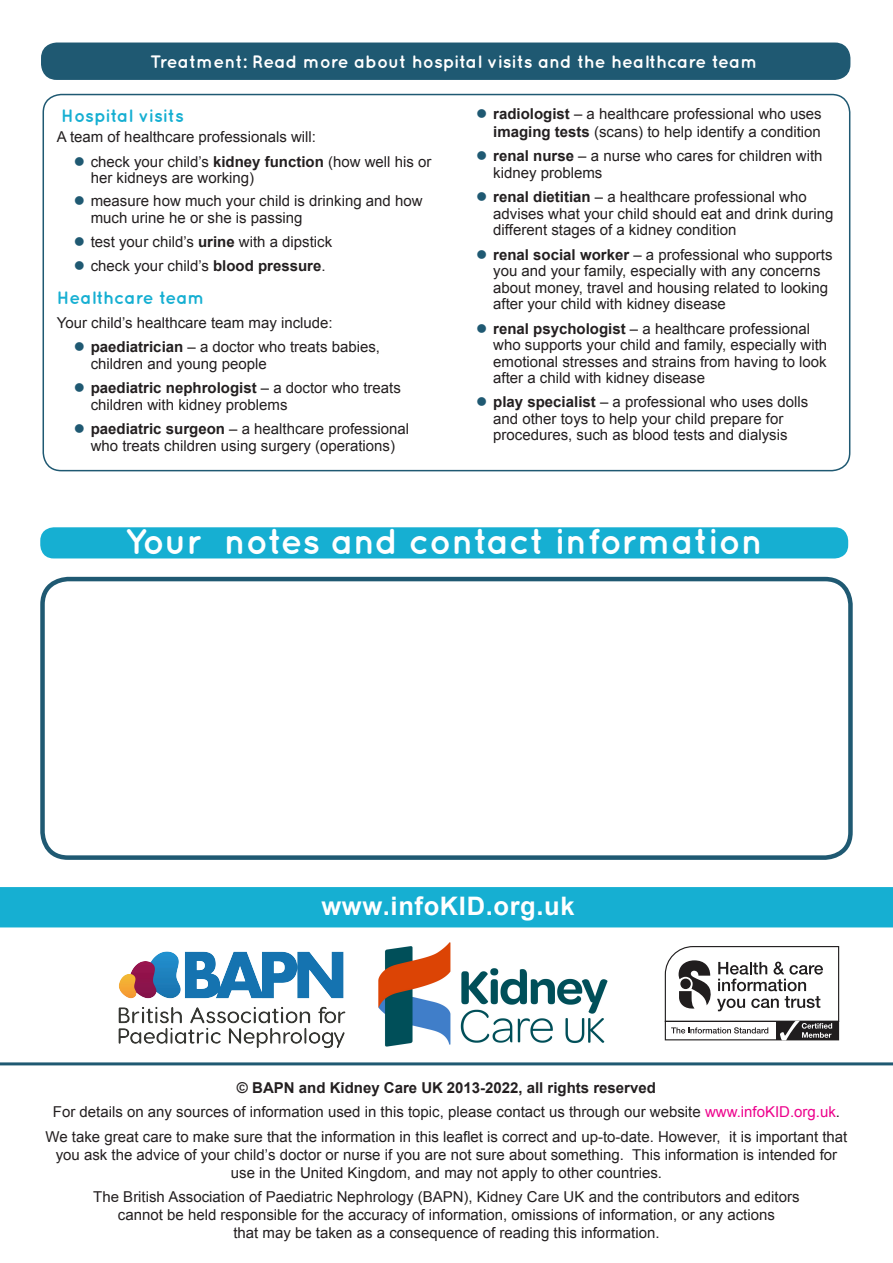
<style>
.page{position:relative;width:893px;height:1263px;background:#fff}
.page>*{position:absolute;margin:0;border:0;box-sizing:border-box;transform-origin:0 0}
.Section_heading{font:700 36px "Quicksand";color:#fff}
.t1{font:700 25.5px "Arial";letter-spacing:.025em;color:#fff}
.Read_more_heading{font:700 18px "Quicksand";color:#fff}
.Read_more_subheading{font:700 18px "Quicksand";color:#16afd2}
.Body_text{font:15px/16.5px "Arial";color:#231f20}
.Read_more_body{font:15px "Arial";color:#231f20}
.s1{font-weight:700}
.s2{color:#ed028c}
</style>
<div class="page">
<div style="left:40px;top:577px;width:813px;height:283px;border:4px solid #1f5972;border-radius:26px"></div>
<div style="left:40px;top:527px;width:808px;height:31px;background:#16afd2;border-radius:13px"></div>
<hr style="left:0;top:1062px;width:893px;height:3px;background:#1f5972">
<div style="left:0;top:887px;width:893px;height:40px;background:#16afd2"></div>
<svg style="left:665px;top:946px;width:174px;height:94px"></svg>
<div style="left:43px;top:94px;width:807px;height:377px;border:2px solid #1f5972;border-radius:18px"></div>
<div style="left:42px;top:43px;width:808px;height:36px;background:#1f5972;border-radius:15px"></div>
<div style="left:41px;top:43px;width:809px;height:37px;border:2px solid #1f5972;border-radius:15px"></div>
<img style="left:378px;top:942px;width:229px;height:105px">
<img style="left:118px;top:951px;width:228px;height:98px">
<p class="Read_more_heading" style="left:150px;top:51px;width:609px">Treatment: Read more about hospital visits and the healthcare team</p>
<p class="Read_more_subheading" style="left:61px;top:104px;width:124px">Hospital visits</p>
<p class="Read_more_body" style="left:57px;top:127px;width:261px">A team of healthcare professionals will:</p>
<p class="Body_text" style="left:91px;top:153px;width:342px">check your child’s <span class="s1">kidney function</span> (how well his or her kidneys are working)</p>
<p class="Body_text" style="left:91px;top:193px;width:333px">measure how much your child is drinking and how much urine he or she is passing</p>
<p class="Body_text" style="left:91px;top:234px;width:243px">test your child’s <span class="s1">urine</span> with a dipstick</p>
<p class="Body_text" style="left:91px;top:258px;width:236px">check your child’s <span class="s1">blood pressure</span>.</p>
<p class="Read_more_subheading" style="left:57px;top:286px;width:149px">Healthcare team</p>
<p class="Body_text" style="left:57px;top:315px;width:277px">Your child’s healthcare team may include:</p>
<p class="Body_text" style="left:91px;top:339px;width:291px"><span class="s1">paediatrician</span> – a doctor who treats babies, children and young people</p>
<p class="Body_text" style="left:91px;top:380px;width:312px"><span class="s1">paediatric nephrologist</span> – a doctor who treats children with kidney problems</p>
<p class="Body_text" style="left:91px;top:421px;width:320px"><span class="s1">paediatric surgeon</span> – a healthcare professional who treats children using surgery (operations)</p>
<p class="Body_text" style="left:493px;top:105px;width:330px;line-height:18px"><span class="s1">radiologist</span> – a healthcare professional who uses <span class="s1">imaging tests</span> (scans) to help identify a condition</p>
<p class="Body_text" style="left:493px;top:148px;width:331px"><span class="s1">renal nurse</span> – a nurse who cares for children with kidney problems</p>
<p class="Body_text" style="left:493px;top:189px;width:342px"><span class="s1">renal dietitian</span> – a healthcare professional who advises what your child should eat and drink during different stages of a kidney condition</p>
<p class="Body_text" style="left:493px;top:246px;width:341px"><span class="s1">renal social worker</span> – a professional who supports you and your family, especially with any concerns about money, travel and housing related to looking after your child with kidney disease</p>
<p class="Body_text" style="left:493px;top:320px;width:336px"><span class="s1">renal psychologist</span> – a healthcare professional who supports your child and family, especially with emotional stresses and strains from having to look after a child with kidney disease</p>
<p class="Body_text" style="left:493px;top:394px;width:317px"><span class="s1">play specialist</span> – a professional who uses dolls and other toys to help your child prepare for procedures, such as blood tests and dialysis</p>
<p class="Section_heading" style="left:125px;top:520px;width:640px">Your notes and contact information</p>
<p class="t1" style="left:321px;top:888px;width:255px">www.infoKID.org.uk</p>
<p class="Body_text" style="left:46px;top:1075px;width:803px;line-height:24.5px;text-align:center"><span class="s1">© BAPN and Kidney Care UK 2013-2022, all rights reserved<br></span>For details on any sources of information used in this topic, please contact us through our website <span class="s2">www.infoKID.org.uk</span>.<br>We take great care to make sure that the information in this leaflet is correct and up-to-date. However, it is important that</p>
<p class="Body_text" style="left:56px;top:1145px;width:783px;line-height:18px;text-align:center">you ask the advice of your child’s doctor or nurse if you are not sure about something. This information is intended for use in the United Kingdom, and may not apply to other countries.</p>
<p class="Body_text" style="left:93px;top:1187px;width:708px;line-height:18px;text-align:center">The British Association of Paediatric Nephrology (BAPN), Kidney Care UK and the contributors and editors cannot be held responsible for the accuracy of information, omissions of information, or any actions<br>that may be taken as a consequence of reading this information.</p>
</div>
